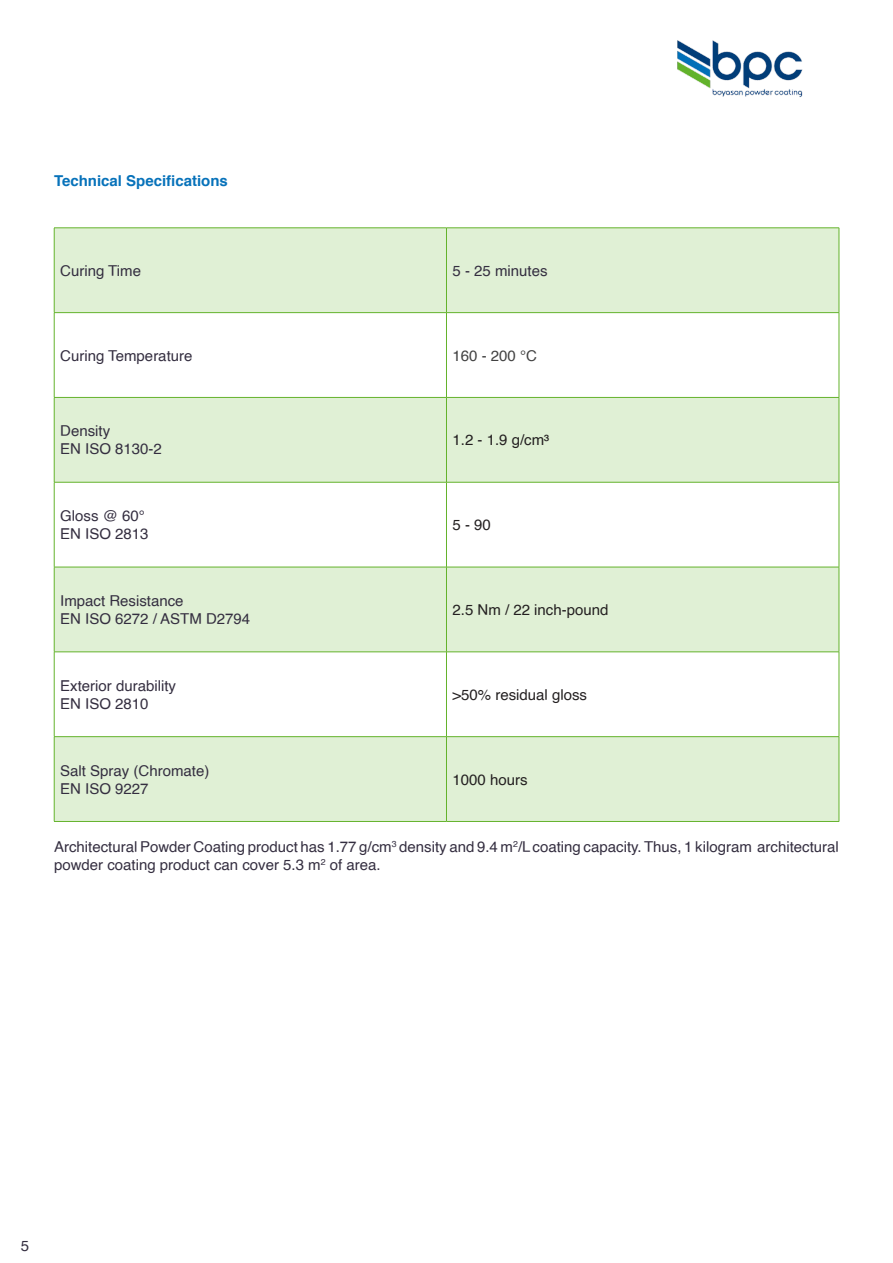
<style>
.page{position:relative;width:893px;height:1263px;background:#fff}
.page>*{position:absolute;margin:0;border:0;box-sizing:border-box;transform-origin:0 0}
.t1{font:15px/18px "Helvetica";color:#342e40}
.t2{font:15px "Helvetica";color:#231f20}
.t3{font:700 15px "Helvetica";color:#0772ba}
.t4{font:15px "Helvetica";color:#424242}
</style>
<div class="page">
<svg style="left:55px;top:229px;width:784px;height:592px;fill:#e0f0d5"></svg>
<hr style="left:54px;top:228px;width:392px;height:1px;background:#64b32c">
<hr style="left:54px;top:228px;width:1px;height:84px;background:#64b32c">
<hr style="left:446px;top:228px;width:393px;height:1px;background:#64b32c">
<hr style="left:446px;top:228px;width:1px;height:84px;background:#64b32c">
<hr style="left:839px;top:228px;width:1px;height:84px;background:#64b32c">
<hr style="left:54px;top:312px;width:392px;height:1px;background:#64b32c">
<hr style="left:54px;top:313px;width:1px;height:84px;background:#64b32c">
<hr style="left:446px;top:312px;width:393px;height:1px;background:#64b32c">
<hr style="left:446px;top:313px;width:1px;height:84px;background:#64b32c">
<hr style="left:839px;top:313px;width:1px;height:84px;background:#64b32c">
<hr style="left:54px;top:397px;width:392px;height:1px;background:#64b32c">
<hr style="left:54px;top:398px;width:1px;height:84px;background:#64b32c">
<hr style="left:446px;top:397px;width:393px;height:1px;background:#64b32c">
<hr style="left:446px;top:398px;width:1px;height:84px;background:#64b32c">
<hr style="left:839px;top:398px;width:1px;height:84px;background:#64b32c">
<hr style="left:54px;top:482px;width:392px;height:1px;background:#64b32c">
<hr style="left:54px;top:482px;width:1px;height:85px;background:#64b32c">
<hr style="left:446px;top:482px;width:393px;height:1px;background:#64b32c">
<hr style="left:446px;top:482px;width:1px;height:85px;background:#64b32c">
<hr style="left:839px;top:482px;width:1px;height:85px;background:#64b32c">
<hr style="left:54px;top:567px;width:392px;height:1px;background:#64b32c">
<hr style="left:54px;top:567px;width:1px;height:85px;background:#64b32c">
<hr style="left:446px;top:567px;width:393px;height:1px;background:#64b32c">
<hr style="left:446px;top:567px;width:1px;height:85px;background:#64b32c">
<hr style="left:839px;top:567px;width:1px;height:85px;background:#64b32c">
<hr style="left:54px;top:652px;width:392px;height:1px;background:#64b32c">
<hr style="left:54px;top:652px;width:1px;height:84px;background:#64b32c">
<hr style="left:446px;top:652px;width:393px;height:1px;background:#64b32c">
<hr style="left:446px;top:652px;width:1px;height:84px;background:#64b32c">
<hr style="left:839px;top:652px;width:1px;height:84px;background:#64b32c">
<hr style="left:54px;top:736px;width:392px;height:1px;background:#64b32c">
<hr style="left:54px;top:737px;width:1px;height:84px;background:#64b32c">
<hr style="left:446px;top:736px;width:393px;height:1px;background:#64b32c">
<hr style="left:446px;top:737px;width:1px;height:84px;background:#64b32c">
<hr style="left:839px;top:737px;width:1px;height:84px;background:#64b32c">
<hr style="left:54px;top:821px;width:392px;height:1px;background:#64b32c">
<hr style="left:446px;top:821px;width:393px;height:1px;background:#64b32c">
<img style="left:677px;top:40px;width:126px;height:57px">
<p class="t3" style="left:54px;top:168px;width:175px">Technical Specifications</p>
<p class="t1" style="left:60px;top:262px;width:82px">Curing Time</p>
<p class="t1" style="left:452px;top:262px;width:97px">5 - 25 minutes</p>
<p class="t1" style="left:60px;top:347px;width:134px">Curing Temperature</p>
<p class="t4" style="left:452px;top:344px;width:86px">160 - 200 °C</p>
<p class="t1" style="left:60px;top:423px;width:52px">Density</p>
<p class="t1" style="left:60px;top:441px;width:103px">EN ISO 8130-2</p>
<p class="t1" style="left:60px;top:507px;width:86px">Gloss @ 60°</p>
<p class="t1" style="left:60px;top:525px;width:90px">EN ISO 2813</p>
<p class="t1" style="left:60px;top:592px;width:125px">Impact Resistance</p>
<p class="t1" style="left:60px;top:610px;width:192px">EN ISO 6272 / ASTM D2794</p>
<p class="t1" style="left:60px;top:677px;width:117px">Exterior durability</p>
<p class="t1" style="left:60px;top:695px;width:90px">EN ISO 2810</p>
<p class="t1" style="left:60px;top:762px;width:151px">Salt Spray (Chromate)</p>
<p class="t1" style="left:60px;top:780px;width:90px">EN ISO 9227</p>
<p class="t2" style="left:452px;top:429px;width:98px">1.2 - 1.9 g/cm³</p>
<p class="t2" style="left:452px;top:513px;width:40px">5 - 90</p>
<p class="t2" style="left:452px;top:598px;width:157px">2.5 Nm / 22 inch-pound</p>
<p class="t2" style="left:452px;top:683px;width:136px">&gt;50% residual gloss</p>
<p class="t2" style="left:452px;top:768px;width:77px">1000 hours</p>
<p class="t1" style="left:54px;top:838px;width:786px">Architectural Powder Coating product has 1.77 g/cm<sup>3</sup> density and 9.4 m<sup>2</sup>/L coating capacity. Thus, 1 kilogram architectural powder coating product can cover 5.3 m<sup>2</sup> of area.</p>
<p class="t1" style="left:21px;top:1237px;width:10px">5</p>
</div>
